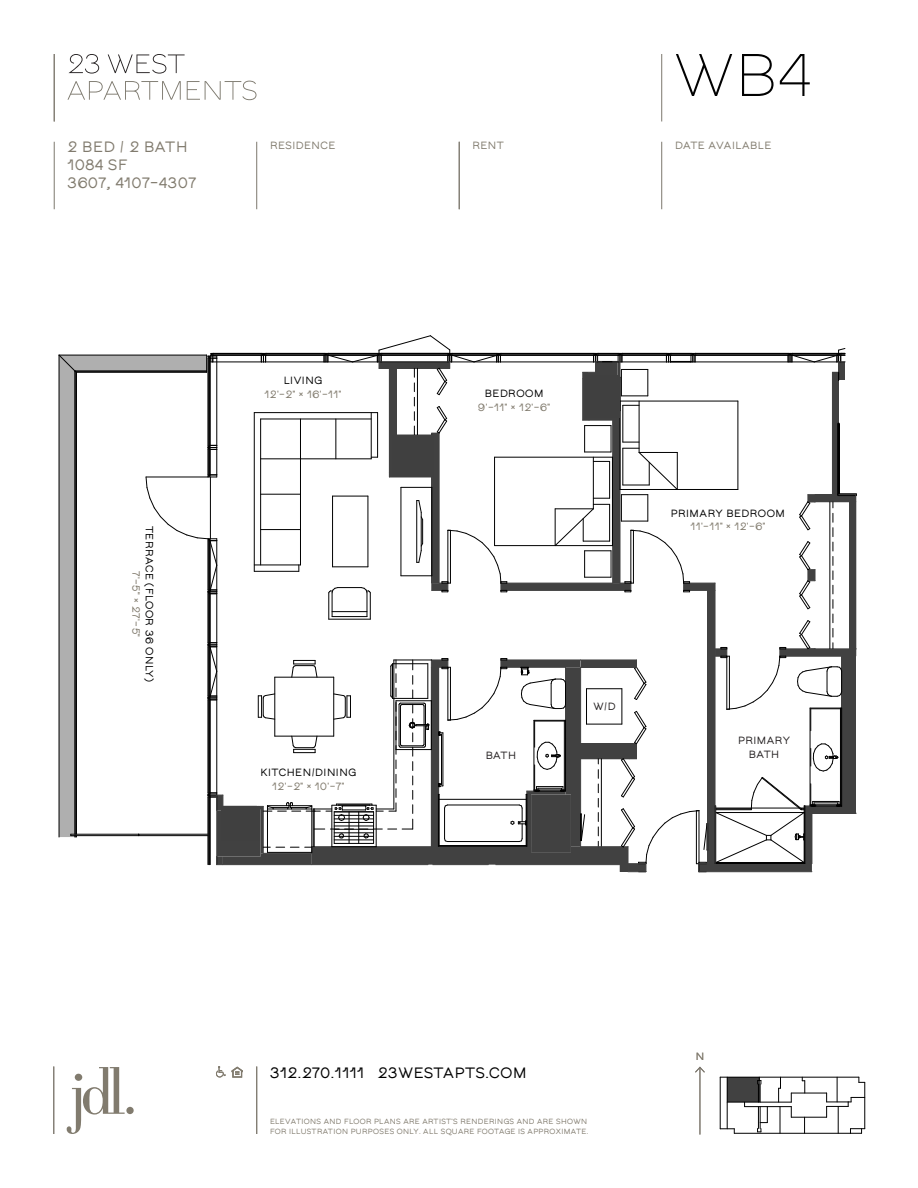
<style>
.page{position:relative;width:918px;height:1188px;background:#fff}
.page>*{position:absolute;margin:0;border:0;box-sizing:border-box;transform-origin:0 0}
._40_Caps{font:60px "OC Sans";color:#010101}
._10_12_Caps{font:700 15px/18px "OC Sans";letter-spacing:.05em;color:#817b6e}
.t1{font:700 15px "OC Sans";letter-spacing:.045em;color:#010101}
._7_9_Caps{font:700 10.5px "OC Sans";letter-spacing:.05em;color:#817b6e}
._7_9_Caps-2{font:700 10.5px/13.5px "OC Sans";letter-spacing:.05em;color:#010101;text-align:center}
._7_9_Caps-3{font:700 10.5px "OC Sans";letter-spacing:.05em;color:#231f20}
.t2{font:700 7.5px/10.5px "OC Sans";letter-spacing:.05em;color:#817b6e}
.s1{color:#817b6e}
</style>
<div class="page">
<hr style="left:256px;top:142px;width:1px;height:67px;background:#7d786e">
<hr style="left:661px;top:142px;width:1px;height:67px;background:#7d786e">
<svg style="left:66px;top:1067px;width:68px;height:67px"></svg>
<svg style="left:68px;top:54px;width:31px;height:20px"></svg>
<svg style="left:108px;top:54px;width:77px;height:20px"></svg>
<svg style="left:67px;top:81px;width:114px;height:19px"></svg>
<svg style="left:187px;top:81px;width:70px;height:19px"></svg>
<svg style="left:58px;top:335px;width:799px;height:537px"></svg>
<div style="left:222px;top:806px;width:38px;height:35px;background:#404040"></div>
<div style="left:392px;top:435px;width:42px;height:42px;background:#404040"></div>
<div style="left:585px;top:375px;width:35px;height:43px;background:#404040"></div>
<hr style="left:459px;top:142px;width:1px;height:67px;background:#7d786e">
<hr style="left:54px;top:142px;width:1px;height:67px;background:#7d786e">
<hr style="left:661px;top:54px;width:1px;height:67px;background:#7d786e">
<hr style="left:54px;top:54px;width:1px;height:67px;background:#7d786e">
<hr style="left:54px;top:1066px;width:1px;height:68px;background:#7d786e">
<hr style="left:256px;top:1066px;width:1px;height:68px;background:#7d786e">
<svg style="left:216px;top:1066px;width:27px;height:12px"></svg>
<hr style="left:700px;top:1067px;width:1px;height:68px;background:#7d786e">
<svg style="left:695px;top:1067px;width:10px;height:6px"></svg>
<div style="left:727px;top:1077px;width:32px;height:25px;background:#414141"></div>
<hr style="left:720px;top:1077px;width:139px;height:1px;background:#000">
<hr style="left:865px;top:1082px;width:1px;height:47px;background:#000">
<hr style="left:734px;top:1133px;width:116px;height:1px;background:#000">
<svg style="left:720px;top:1129px;width:15px;height:4px"></svg>
<hr style="left:720px;top:1077px;width:1px;height:52px;background:#000">
<svg style="left:804px;top:1118px;width:1px;height:15px"></svg>
<hr style="left:791px;top:1117px;width:36px;height:1px;background:#000">
<hr style="left:791px;top:1093px;width:36px;height:1px;background:#000">
<hr style="left:727px;top:1102px;width:64px;height:1px;background:#000">
<hr style="left:745px;top:1106px;width:46px;height:1px;background:#000">
<svg style="left:791px;top:1093px;width:1px;height:24px"></svg>
<svg style="left:802px;top:1077px;width:4px;height:16px"></svg>
<svg style="left:757px;top:1077px;width:11px;height:56px"></svg>
<svg style="left:778px;top:1077px;width:3px;height:56px"></svg>
<svg style="left:826px;top:1077px;width:39px;height:57px"></svg>
<hr style="left:727px;top:1077px;width:1px;height:52px;background:#000">
<div style="left:450px;top:384px;width:128px;height:33px;background:#fff"></div>
<div style="left:662px;top:503px;width:132px;height:33px;background:#fff"></div>
<p class="_10_12_Caps" style="left:68px;top:139px;width:130px">2 BED / 2 BATH<br>1084 SF<br>3607, 4107–4307</p>
<p class="_40_Caps" style="left:675px;top:47px;width:137px">WB4</p>
<h3 class="_7_9_Caps" style="left:270px;top:141px;width:67px">RESIDENCE</h3>
<h3 class="_7_9_Caps" style="left:472px;top:141px;width:33px">RENT</h3>
<h3 class="_7_9_Caps" style="left:675px;top:141px;width:98px">DATE AVAILABLE</h3>
<p class="_7_9_Caps-2" style="left:156px;top:526px;width:158px;rotate:90deg">TERRACE (FLOOR 36 ONLY)<br><span class="s1">7'–5" × 27'–5"</span></p>
<p class="_7_9_Caps-2" style="left:284px;top:374px;width:40px">LIVING</p>
<p class="_7_9_Caps" style="left:264px;top:389px;width:78px">12'–2" × 16'–11"</p>
<p class="_7_9_Caps-2" style="left:485px;top:387px;width:60px">BEDROOM</p>
<p class="_7_9_Caps" style="left:478px;top:402px;width:73px">9'–11" × 12'–6"</p>
<p class="_7_9_Caps-2" style="left:671px;top:507px;width:116px">PRIMARY BEDROOM</p>
<p class="_7_9_Caps" style="left:690px;top:522px;width:76px">11'–11" × 12'–6"</p>
<p class="_7_9_Caps-2" style="left:260px;top:766px;width:97px">KITCHEN/DINING</p>
<p class="_7_9_Caps" style="left:272px;top:781px;width:73px">12'–2" × 10'–7"</p>
<p class="_7_9_Caps-3" style="left:486px;top:751px;width:32px">BATH</p>
<p class="_7_9_Caps-3" style="left:594px;top:702px;width:24px">W/D</p>
<p class="_7_9_Caps-3" style="left:738px;top:736px;width:54px">PRIMARY</p>
<p class="_7_9_Caps-3" style="left:749px;top:749px;width:32px">BATH</p>
<h2 class="t1" style="left:270px;top:1065px;width:258px">312.270.1111 23WESTAPTS.COM</h2>
<p class="t2" style="left:270px;top:1116px;width:320px">ELEVATIONS AND FLOOR PLANS ARE ARTIST'S RENDERINGS AND ARE SHOWN<br>FOR ILLUSTRATION PURPOSES ONLY. ALL SQUARE FOOTAGE IS APPROXIMATE.</p>
<p class="_7_9_Caps" style="left:696px;top:1052px;width:10px">N</p>
</div>
